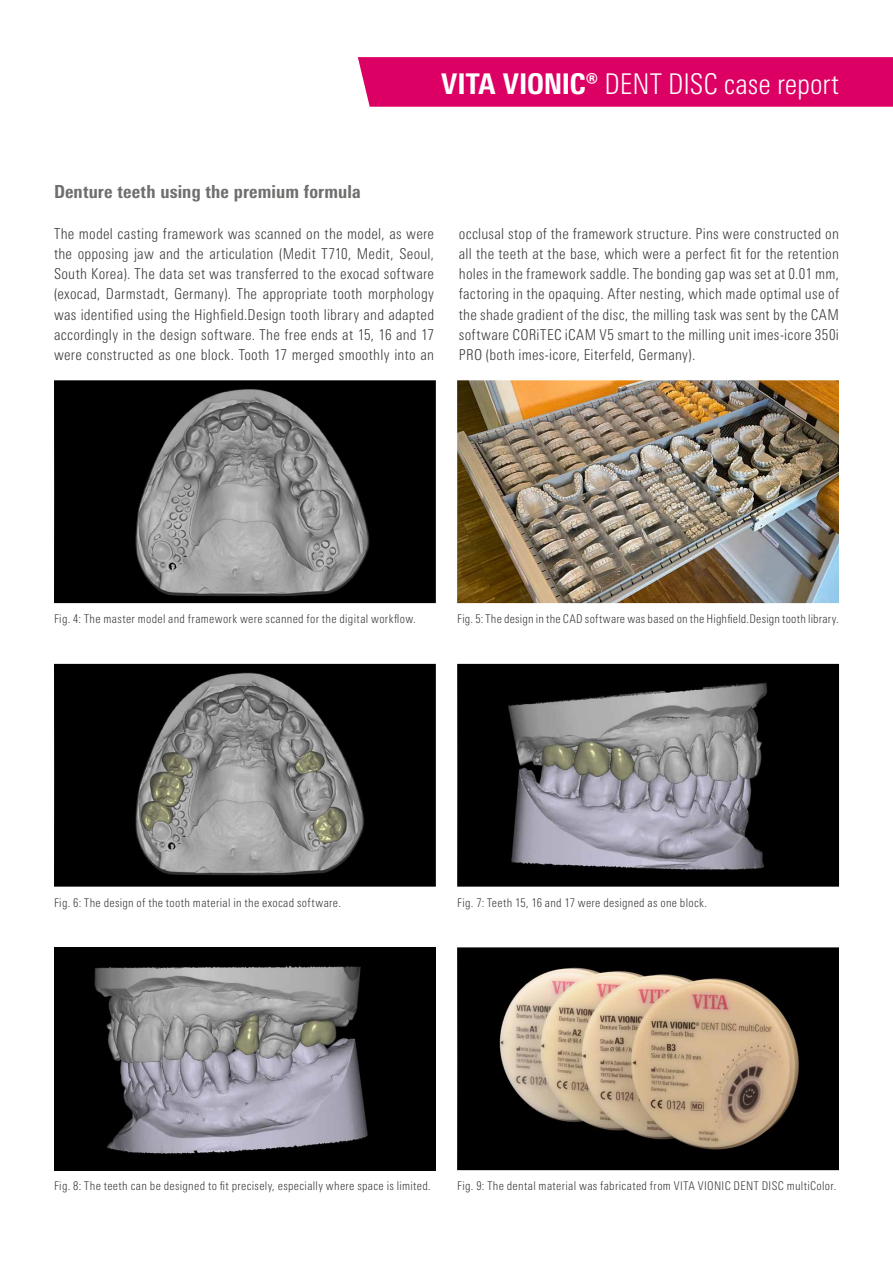
<style>
.page{position:relative;width:893px;height:1263px;background:#fff}
.page>*{position:absolute;margin:0;border:0;box-sizing:border-box;transform-origin:0 0}
.t1{font:300 condensed 28.5px "Univers Next Pro";color:#fff}
.t2{font:800 condensed 18px "Univers Next Pro";letter-spacing:.005em;color:#6f6f6e}
.t3{font:300 condensed 15px/20.2px "Univers Next Pro";letter-spacing:.02em;color:#3b3b3a;text-align:justify}
.t4{font:300 condensed 12px "Univers Next Pro";letter-spacing:.025em;color:#3b3b3a}
.s1{font-weight:800}
</style>
<div class="page">
<img style="left:54px;top:380px;width:382px;height:223px">
<img style="left:54px;top:947px;width:382px;height:223px">
<img style="left:457px;top:664px;width:382px;height:223px">
<img style="left:457px;top:380px;width:382px;height:223px">
<img style="left:54px;top:664px;width:382px;height:223px">
<img style="left:457px;top:947px;width:382px;height:223px">
<div style="left:358px;top:57px;width:535px;height:50px;background:#dd0064"></div>
<h1 class="t1" style="left:441px;top:67px;width:399px"><span class="s1">VITA VIONIC®</span> DENT DISC case report</h1>
<p class="t2" style="left:54px;top:181px;width:308px">Denture teeth using the premium formula</p>
<p class="t3" style="left:54px;top:223px;width:382px">The model casting framework was scanned on the model, as were the opposing jaw and the articulation (Medit T710, Medit, Seoul, South Korea). The data set was transferred to the exocad software (exocad, Darmstadt, Germany). The appropriate tooth morphology was identified using the Highfield.Design tooth library and adapted accordingly in the design software. The free ends at 15, 16 and 17 were constructed as one block. Tooth 17 merged smoothly into an</p>
<p class="t3" style="left:459px;top:223px;width:382px">occlusal stop of the framework structure. Pins were constructed on all the teeth at the base, which were a perfect fit for the retention holes in the framework saddle. The bonding gap was set at 0.01 mm, factoring in the opaquing. After nesting, which made optimal use of the shade gradient of the disc, the milling task was sent by the CAM software CORiTEC iCAM V5 smart to the milling unit imes-icore 350i PRO (both imes-icore, Eiterfeld, Germany).</p>
<p class="t4" style="left:54px;top:612px;width:363px">Fig. 4: The master model and framework were scanned for the digital workflow.</p>
<p class="t4" style="left:457px;top:612px;width:383px">Fig. 5: The design in the CAD software was based on the Highfield.Design tooth library.</p>
<p class="t4" style="left:54px;top:896px;width:289px">Fig. 6: The design of the tooth material in the exocad software.</p>
<p class="t4" style="left:457px;top:896px;width:251px">Fig. 7: Teeth 15, 16 and 17 were designed as one block.</p>
<p class="t4" style="left:54px;top:1179px;width:378px">Fig. 8: The teeth can be designed to fit precisely, especially where space is limited.</p>
<p class="t4" style="left:457px;top:1179px;width:381px">Fig. 9: The dental material was fabricated from VITA VIONIC DENT DISC multiColor.</p>
</div>
